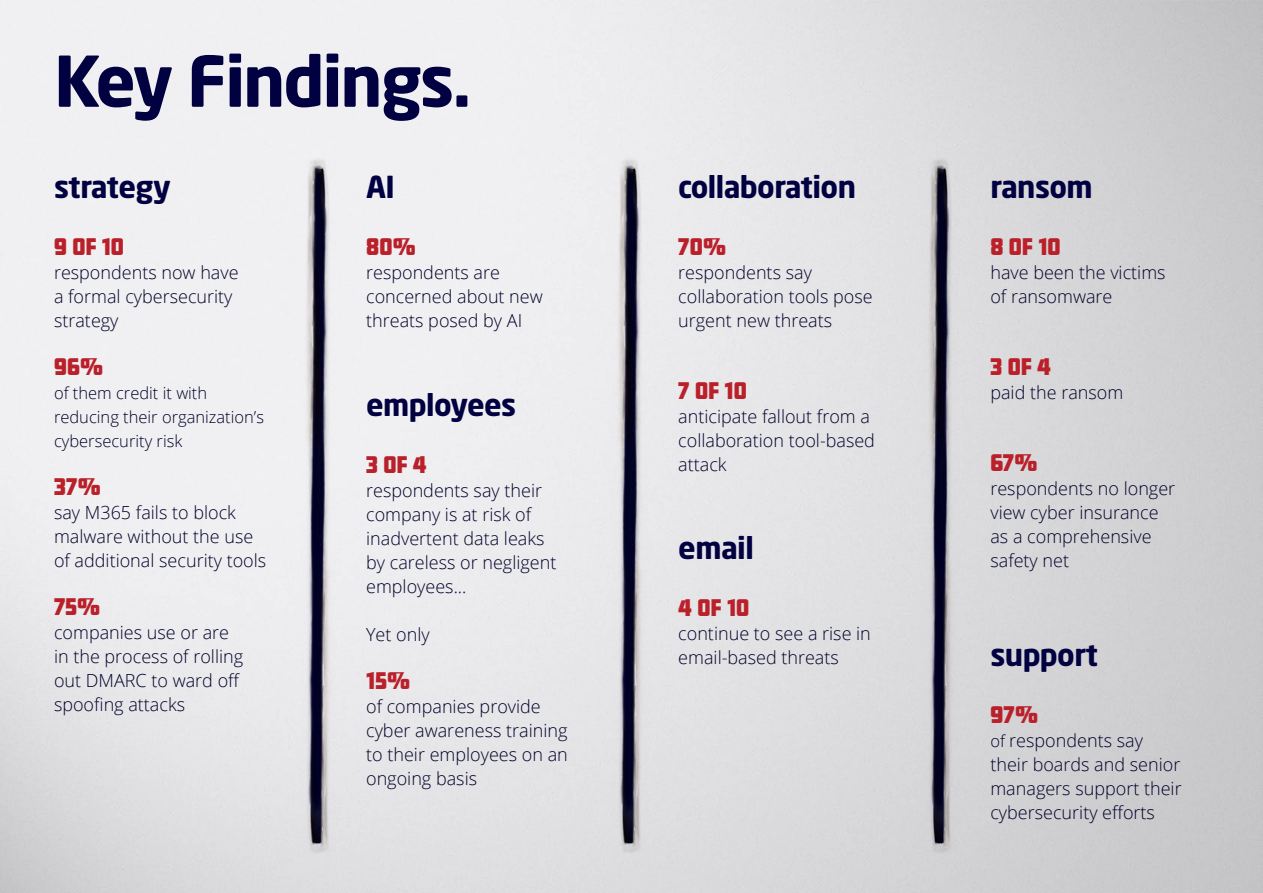
<style>
.page{position:relative;width:1263px;height:893px;background:#fff}
.page>*{position:absolute;margin:0;border:0;box-sizing:border-box;transform-origin:0 0}
.t1{font:700 69px "Neo Sans W1 G";letter-spacing:-.03em;color:#010041}
.t2{font:700 30px "Neo Sans W1 G";letter-spacing:-.02em;color:#010041}
.t3{font:900 21px "Amboy";letter-spacing:.01em;color:#ba202a}
.t4{font:300 18px/24px "Open Sans";color:#000129}
.t5{font:300 16.5px/24px "Open Sans";color:#000129}
.s1{font-size:16.5px}
</style>
<div class="page">
<img style="left:301px;top:157px;width:34px;height:698px">
<img style="left:612px;top:157px;width:35px;height:698px">
<img style="left:923px;top:157px;width:35px;height:698px">
<h1 class="t1" style="left:54px;top:37px;width:419px">Key Findings.</h1>
<h2 class="t2" style="left:54px;top:168px;width:118px">strategy</h2>
<p class="t3" style="left:54px;top:235px;width:72px">9 OF 10</p>
<p class="t4" style="left:54px;top:260px;width:186px">respondents now have a formal cybersecurity strategy</p>
<p class="t3" style="left:54px;top:355px;width:51px">96%</p>
<p class="t5" style="left:54px;top:381px;width:212px">of them credit it with reducing their organization’s cybersecurity risk</p>
<p class="t3" style="left:54px;top:475px;width:48px">37%</p>
<p class="t4" style="left:54px;top:500px;width:214px">say M365 fails to block malware without the use of additional security tools</p>
<p class="t3" style="left:54px;top:595px;width:48px">75%</p>
<p class="t4" style="left:54px;top:620px;width:191px">companies use or are in the process of rolling out DMARC to ward off spoofing attacks</p>
<h2 class="t2" style="left:366px;top:168px;width:30px">AI</h2>
<p class="t3" style="left:366px;top:235px;width:51px">80%</p>
<p class="t4" style="left:366px;top:260px;width:178px">respondents are concerned about new threats posed by AI</p>
<h2 class="t2" style="left:366px;top:385px;width:152px">employees</h2>
<p class="t3" style="left:366px;top:452px;width:62px">3 OF 4</p>
<p class="t4" style="left:366px;top:478px;width:192px">respondents say their company is at risk of inadvertent data leaks by careless or negligent employees...</p>
<p class="t4" style="left:366px;top:622px;width:65px">Yet only</p>
<p class="t3" style="left:366px;top:668px;width:46px">15%</p>
<p class="t4" style="left:366px;top:694px;width:203px">of companies provide cyber awareness training to their employees on an ongoing basis</p>
<h2 class="t2" style="left:678px;top:168px;width:179px">collaboration</h2>
<p class="t3" style="left:678px;top:235px;width:49px">70%</p>
<p class="t4" style="left:678px;top:260px;width:196px">respondents say collaboration tools pose urgent new threats</p>
<p class="t3" style="left:678px;top:379px;width:70px">7 OF 10</p>
<p class="t4" style="left:678px;top:404px;width:198px">anticipate fallout from a collaboration tool-based attack</p>
<h2 class="t2" style="left:678px;top:529px;width:77px">email</h2>
<p class="t3" style="left:678px;top:596px;width:72px">4 OF 10</p>
<p class="t4" style="left:678px;top:621px;width:194px">continue to see a rise in email-based threats</p>
<h2 class="t2" style="left:990px;top:168px;width:104px">ransom</h2>
<p class="t3" style="left:990px;top:235px;width:72px">8 OF 10</p>
<p class="t4" style="left:990px;top:260px;width:177px">have been the victims of ransomware</p>
<p class="t3" style="left:990px;top:355px;width:62px">3 OF 4</p>
<p class="t4" style="left:990px;top:380px;width:134px">paid the ransom</p>
<p class="t3" style="left:990px;top:451px;width:49px">67%</p>
<p class="t4" style="left:990px;top:476px;width:186px">respondents no longer view cyber insurance as a comprehensive safety net</p>
<h2 class="t2" style="left:990px;top:636px;width:109px">support</h2>
<p class="t3" style="left:990px;top:702px;width:49px">97%</p>
<p class="t4" style="left:990px;top:728px;width:193px"><span class="s1">of</span> respondents say their boards and senior managers support their cybersecurity efforts</p>
</div>
